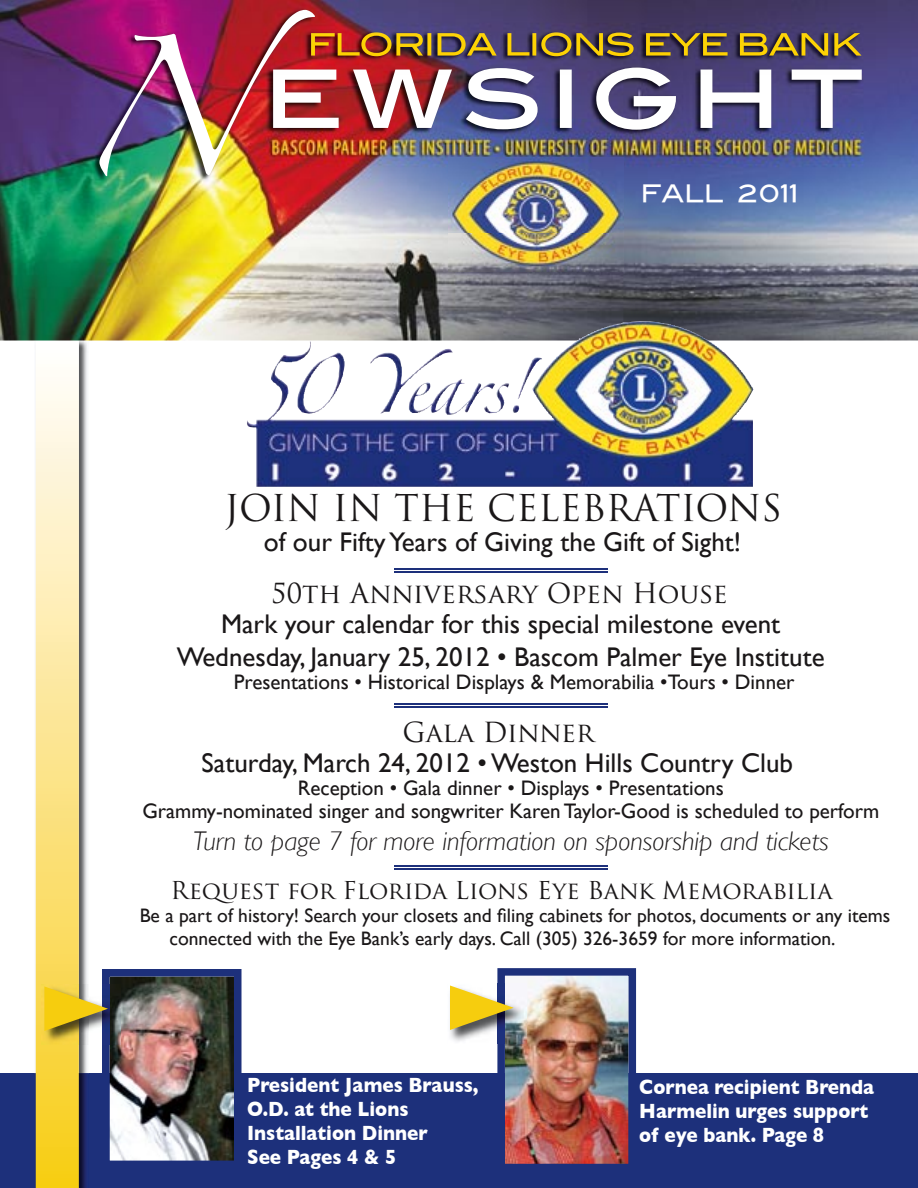
<style>
.page{position:relative;width:918px;height:1188px;background:#fff}
.page>*{position:absolute;margin:0;border:0;box-sizing:border-box;transform-origin:0 0}
.t1{font:36px "Trajan Pro";color:#1a1718}
.t2{font:27px/32.4px "Gill Sans";color:#1a1718;text-align:center}
.t3{font:italic 300 27px "Gill Sans";color:#1a1718}
.t4{font:27px "Trajan Pro";color:#1a1718}
.t5{font:24px "Trajan Pro";color:#1a1718}
.t6{font:24px "Blair Md ITCTT Medium";color:#fff}
.t7{font:21px/23.2px "Gill Sans";color:#1a1718;text-align:center}
.t8{font:700 21px/24px "Gill Sans";color:#fff;scale:.9 1}
.t9{font:19.5px/23.2px "Gill Sans";color:#1a1718}
</style>
<div class="page">
<div style="left:0;top:1073px;width:918px;height:115px;background:#1d307b"></div>
<img style="left:34px;top:411px;width:2px;height:777px">
<img style="left:0;top:0;width:918px;height:341px">
<img style="left:315px;top:68px;width:547px;height:62px">
<img style="left:99px;top:10px;width:216px;height:166px">
<img style="left:311px;top:32px;width:551px;height:24px">
<img style="left:448px;top:158px;width:176px;height:114px">
<img style="left:247px;top:341px;width:506px;height:146px">
<hr style="left:394px;top:704px;width:213px;height:1px;background:#1d307b">
<hr style="left:394px;top:707px;width:213px;height:1px;background:#1d307b">
<hr style="left:394px;top:569px;width:213px;height:1px;background:#1d307b">
<hr style="left:394px;top:572px;width:213px;height:1px;background:#1d307b">
<img style="left:450px;top:968px;width:186px;height:196px">
<svg style="left:36px;top:341px;width:206px;height:847px"></svg>
<hr style="left:394px;top:866px;width:213px;height:1px;background:#1d307b">
<hr style="left:394px;top:869px;width:213px;height:1px;background:#1d307b">
<p class="t6" style="left:640px;top:174px;width:160px">FALL 2011</p>
<h1 class="t1" style="left:225px;top:485px;width:559px">JOIN IN THE CELEBRATIONS</h1>
<p class="t2" style="left:264px;top:525px;width:479px">of our Fifty Years of Giving the Gift of Sight!</p>
<p class="t4" style="left:271px;top:576px;width:458px">50th Anniversary Open House</p>
<p class="t2" style="left:177px;top:608px;width:649px">Mark your calendar for this special milestone event<br>Wednesday, January 25, 2012 • Bascom Palmer Eye Institute</p>
<p class="t7" style="left:234px;top:670px;width:562px">Presentations • Historical Displays &amp; Memorabilia •Tours • Dinner</p>
<p class="t4" style="left:402px;top:715px;width:193px">Gala Dinner</p>
<p class="t2" style="left:201px;top:746px;width:593px">Saturday, March 24, 2012 • Weston Hills Country Club</p>
<p class="t7" style="left:142px;top:776px;width:738px">Reception • Gala dinner • Displays • Presentations<br>Grammy-nominated singer and songwriter Karen Taylor-Good is scheduled to perform</p>
<p class="t3" style="left:193px;top:826px;width:637px">Turn to page 7 for more information on sponsorship and tickets</p>
<p class="t5" style="left:171px;top:875px;width:663px">Request for Florida Lions Eye Bank Memorabilia</p>
<p class="t9" style="left:169px;top:904px;width:722px;text-indent:-30px">Be a part of history! Search your closets and filing cabinets for photos, documents or any items connected with the Eye Bank’s early days. Call (305) 326-3659 for more information.</p>
<p class="t8" style="left:247px;top:1072px;width:258px">President James Brauss,<br>O.D. at the Lions<br>Installation Dinner<br>See Pages 4 &amp; 5</p>
<p class="t8" style="left:639px;top:1075px;width:262px">Cornea recipient Brenda<br>Harmelin urges support of eye bank. Page 8</p>
</div>
